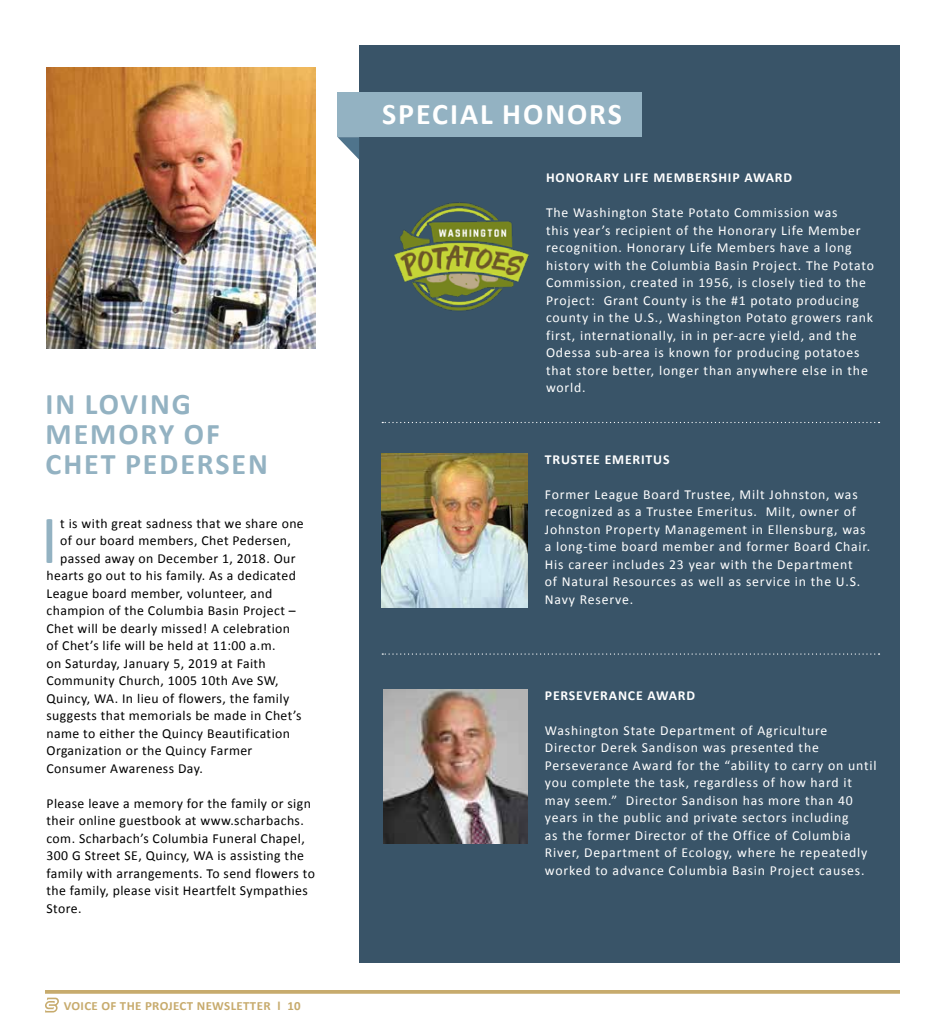
<style>
.page{position:relative;width:945px;height:1035px;background:#fff}
.page>*{position:absolute;margin:0;border:0;box-sizing:border-box;transform-origin:0 0}
.t1{font:68.88px "Calibri";color:#93b2c2}
.t2{font:700 30px/30px "Calibri";letter-spacing:.065em;color:#93b2c2}
.t3{font:700 30px "Calibri";letter-spacing:.065em;color:#fff}
.t4{font:13.75px/17.5px "Calibri";letter-spacing:.06em;color:#fff}
.t5{font:13.75px/17.5px "Calibri";letter-spacing:.03em;color:#000}
.t6{font:700 13.75px "Calibri";letter-spacing:.06em;color:#fff}
.t7{font:700 12.5px "Calibri";letter-spacing:.025em;color:#c7ab6d}
</style>
<div class="page">
<svg style="left:45px;top:998px;width:14px;height:14px"></svg>
<svg style="left:45px;top:990px;width:855px;height:4px;background:#cab076"></svg>
<img style="left:47px;top:68px;width:268px;height:281px">
<div style="left:359px;top:46px;width:541px;height:917px;background:#395468"></div>
<svg style="left:337px;top:137px;width:22px;height:23px"></svg>
<div style="left:338px;top:92px;width:304px;height:45px;background:#93b2c2"></div>
<img style="left:382px;top:453px;width:146px;height:154px">
<img style="left:383px;top:689px;width:145px;height:155px">
<img style="left:394px;top:202px;width:135px;height:109px">
<svg style="left:382px;top:653px;width:498px;height:2px"></svg>
<svg style="left:382px;top:422px;width:498px;height:1px"></svg>
<h2 class="t2" style="left:46px;top:389px;width:224px">IN LOVING<br>MEMORY OF<br>CHET PEDERSEN</h2>
<h1 class="t1" style="left:41px;top:496px;width:19px">I</h1>
<p class="t5" style="left:60px;top:515px;width:245px">t is with great sadness that we share one</p>
<p class="t5" style="left:60px;top:532px;width:232px">of our board members, Chet Pedersen,</p>
<p class="t5" style="left:60px;top:550px;width:237px">passed away on December 1, 2018. Our</p>
<p class="t5" style="left:46px;top:567px;width:251px">hearts go out to his family. As a dedicated</p>
<p class="t5" style="left:46px;top:585px;width:228px">League board member, volunteer, and</p>
<p class="t5" style="left:46px;top:602px;width:251px">champion of the Columbia Basin Project –</p>
<p class="t5" style="left:46px;top:620px;width:245px">Chet will be dearly missed! A celebration</p>
<p class="t5" style="left:46px;top:637px;width:231px">of Chet’s life will be held at 11:00 a.m.</p>
<p class="t5" style="left:46px;top:655px;width:221px">on Saturday, January 5, 2019 at Faith</p>
<p class="t5" style="left:46px;top:672px;width:234px">Community Church, 1005 10th Ave SW,</p>
<p class="t5" style="left:46px;top:690px;width:244px">Quincy, WA. In lieu of flowers, the family</p>
<p class="t5" style="left:46px;top:707px;width:257px">suggests that memorials be made in Chet’s</p>
<p class="t5" style="left:46px;top:725px;width:245px">name to either the Quincy Beautification</p>
<p class="t5" style="left:46px;top:742px;width:207px">Organization or the Quincy Farmer</p>
<p class="t5" style="left:46px;top:760px;width:158px">Consumer Awareness Day.</p>
<p class="t5" style="left:46px;top:795px;width:270px">Please leave a memory for the family or sign their online guestbook at www.scharbachs. com. Scharbach’s Columbia Funeral Chapel, 300 G Street SE, Quincy, WA is assisting the family with arrangements. To send flowers to the family, please visit Heartfelt Sympathies Store.</p>
<p class="t7" style="left:64px;top:998px;width:238px">VOICE OF THE PROJECT NEWSLETTER l 10</p>
<h2 class="t3" style="left:382px;top:95px;width:241px">SPECIAL HONORS</h2>
<p class="t6" style="left:546px;top:169px;width:248px">HONORARY LIFE MEMBERSHIP AWARD</p>
<p class="t4" style="left:546px;top:204px;width:329px">The Washington State Potato Commission was<br>this year’s recipient of the Honorary Life Member recognition. Honorary Life Members have a long history with the Columbia Basin Project. The Potato Commission, created in 1956, is closely tied to the Project: Grant County is the #1 potato producing county in the U.S., Washington Potato growers rank first, internationally, in in per-acre yield, and the Odessa sub-area is known for producing potatoes that store better, longer than anywhere else in the world.</p>
<p class="t6" style="left:545px;top:450px;width:126px">TRUSTEE EMERITUS</p>
<p class="t4" style="left:545px;top:485px;width:327px">Former League Board Trustee, Milt Johnston, was recognized as a Trustee Emeritus. Milt, owner of Johnston Property Management in Ellensburg, was a long-time board member and former Board Chair.<br>His career includes 23 year with the Department<br>of Natural Resources as well as service in the U.S.<br>Navy Reserve.</p>
<p class="t6" style="left:545px;top:686px;width:152px">PERSEVERANCE AWARD</p>
<p class="t4" style="left:545px;top:722px;width:333px">Washington State Department of Agriculture Director Derek Sandison was presented the Perseverance Award for the “ability to carry on until you complete the task, regardless of how hard it may seem.” Director Sandison has more than 40 years in the public and private sectors including<br>as the former Director of the Office of Columbia River, Department of Ecology, where he repeatedly worked to advance Columbia Basin Project causes.</p>
</div>
